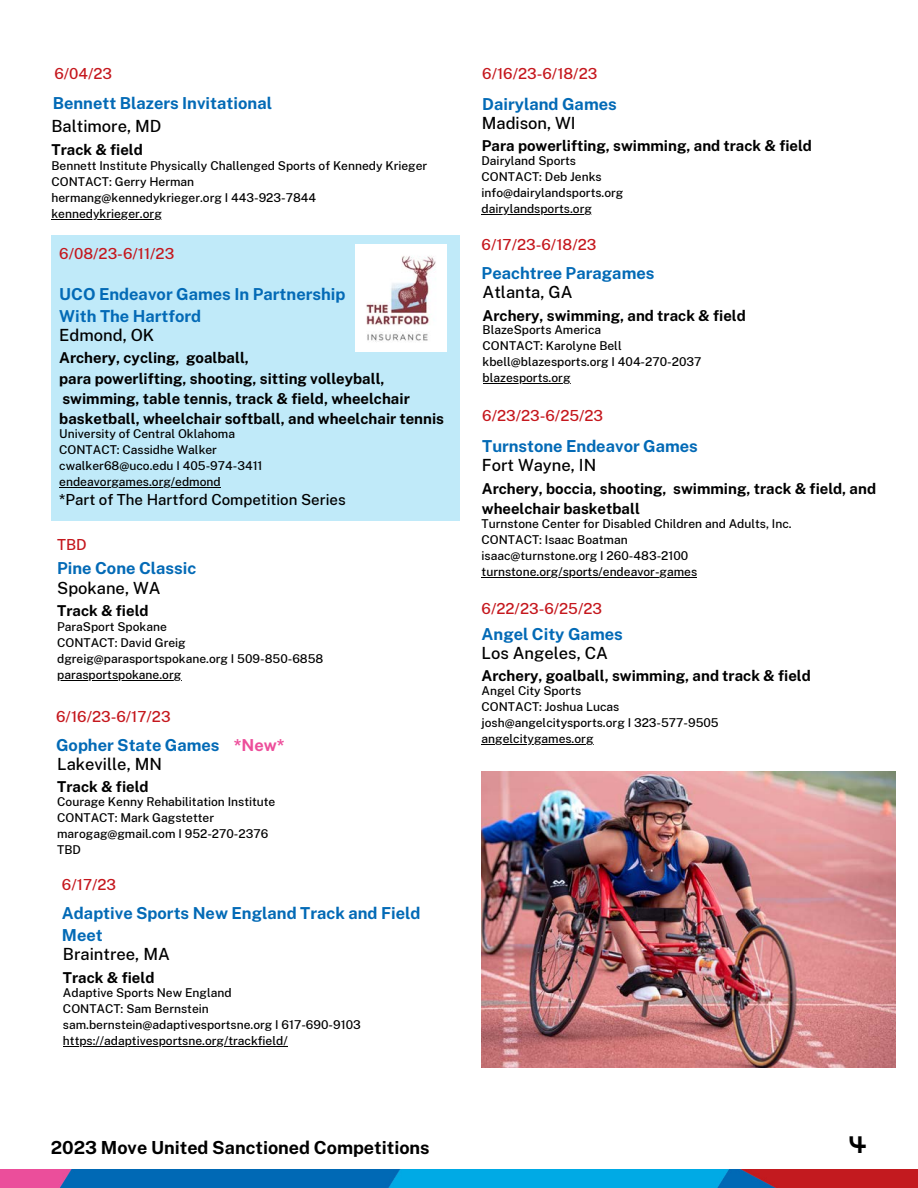
<style>
.page{position:relative;width:918px;height:1188px;background:#fff}
.page>*{position:absolute;margin:0;border:0;box-sizing:border-box;transform-origin:0 0}
.t1{font:23.85px "Redefined Sans";color:#000}
.t2{font:700 18px "Public Sans";color:#000}
.t3{font:700 16.5px/22.5px "Public Sans";color:#036ab6}
.t4{font:500 16.5px "Public Sans";color:#000}
.t5{font:700 15px/20.2px "Public Sans";color:#000}
.t6{font:500 15px "Public Sans";color:#c5171d}
.t7{font:500 15px "Public Sans";color:#000}
.t8{font:500 12px/16px "Public Sans";color:#000}
.s1{color:#ed4e9b}
</style>
<div class="page">
<img style="left:482px;top:771px;width:414px;height:296px">
<div style="left:51px;top:235px;width:408px;height:286px;background:#c0eaf9"></div>
<img style="left:355px;top:245px;width:91px;height:107px">
<hr style="left:59px;top:487px;width:162px;height:1px;background:#000">
<hr style="left:482px;top:744px;width:112px;height:1px;background:#000">
<hr style="left:57px;top:680px;width:124px;height:1px;background:#000">
<hr style="left:482px;top:214px;width:110px;height:1px;background:#000">
<hr style="left:63px;top:1046px;width:225px;height:1px;background:#000">
<hr style="left:483px;top:383px;width:88px;height:1px;background:#000">
<hr style="left:482px;top:577px;width:215px;height:1px;background:#000">
<img style="left:0;top:1170px;width:918px;height:18px">
<hr style="left:51px;top:219px;width:111px;height:1px;background:#000">
<p class="t6" style="left:54px;top:64px;width:59px">6/04/23</p>
<h3 class="t3" style="left:53px;top:92px;width:221px">Bennett Blazers Invitational</h3>
<h3 class="t4" style="left:51px;top:117px;width:112px">Baltimore, MD</h3>
<p class="t5" style="left:51px;top:139px;width:93px">Track &amp; field</p>
<p class="t8" style="left:51px;top:158px;width:377px">Bennett Institute Physically Challenged Sports of Kennedy Krieger CONTACT: Gerry Herman<br>hermang@kennedykrieger.org I 443-923-7844 kennedykrieger.org</p>
<p class="t6" style="left:59px;top:245px;width:116px">6/08/23-6/11/23</p>
<h3 class="t3" style="left:59px;top:282px;width:288px">UCO Endeavor Games In Partnership<br>With The Hartford</h3>
<h3 class="t4" style="left:59px;top:325px;width:97px">Edmond, OK</h3>
<p class="t5" style="left:59px;top:348px;width:386px">Archery, cycling, goalball,<br>para powerlifting, shooting, sitting volleyball, swimming, table tennis, track &amp; field, wheelchair basketball, wheelchair softball, and wheelchair tennis</p>
<p class="t8" style="left:59px;top:425px;width:205px">University of Central Oklahoma<br>CONTACT: Cassidhe Walker cwalker68@uco.edu I 405-974-3411 endeavorgames.org/edmond</p>
<p class="t7" style="left:59px;top:490px;width:288px">*Part of The Hartford Competition Series</p>
<p class="t6" style="left:57px;top:535px;width:31px">TBD</p>
<h3 class="t3" style="left:57px;top:556px;width:141px">Pine Cone Classic</h3>
<h3 class="t4" style="left:57px;top:578px;width:105px">Spokane, WA</h3>
<p class="t5" style="left:57px;top:601px;width:93px">Track &amp; field</p>
<p class="t8" style="left:57px;top:619px;width:268px">ParaSport Spokane<br>CONTACT: David Greig dgreig@parasportspokane.org I 509-850-6858 parasportspokane.org</p>
<p class="t6" style="left:56px;top:708px;width:116px">6/16/23-6/17/23</p>
<h3 class="t4" style="left:57px;top:754px;width:106px">Lakeville, MN</h3>
<p class="t5" style="left:57px;top:777px;width:93px">Track &amp; field</p>
<p class="t8" style="left:57px;top:794px;width:220px">Courage Kenny Rehabilitation Institute<br>CONTACT: Mark Gagstetter marogag@gmail.com I 952-270-2376<br>TBD</p>
<h3 class="t3" style="left:56px;top:733px;width:230px">Gopher State Games <span class="s1">*New*</span></h3>
<p class="t6" style="left:62px;top:876px;width:56px">6/17/23</p>
<h3 class="t3" style="left:62px;top:902px;width:360px">Adaptive Sports New England Track and Field<br>Meet</h3>
<h3 class="t4" style="left:63px;top:945px;width:108px">Braintree, MA</h3>
<p class="t5" style="left:63px;top:967px;width:93px">Track &amp; field</p>
<p class="t8" style="left:63px;top:984px;width:299px">Adaptive Sports New England<br>CONTACT: Sam Bernstein sam.bernstein@adaptivesportsne.org I 617-690-9103 https://adaptivesportsne.org/trackfield/</p>
<p class="t6" style="left:482px;top:64px;width:117px">6/16/23-6/18/23</p>
<h3 class="t3" style="left:482px;top:93px;width:136px">Dairyland Games</h3>
<h3 class="t4" style="left:482px;top:113px;width:95px">Madison, WI</h3>
<p class="t5" style="left:482px;top:136px;width:332px">Para powerlifting, swimming, and track &amp; field</p>
<p class="t8" style="left:482px;top:153px;width:143px">Dairyland Sports<br>CONTACT: Deb Jenks info@dairylandsports.org dairylandsports.org</p>
<p class="t6" style="left:482px;top:236px;width:116px">6/17/23-6/18/23</p>
<h3 class="t4" style="left:483px;top:282px;width:91px">Atlanta, GA</h3>
<p class="t5" style="left:483px;top:305px;width:265px">Archery, swimming, and track &amp; field</p>
<p class="t8" style="left:483px;top:322px;width:220px">BlazeSports America<br>CONTACT: Karolyne Bell kbell@blazesports.org I 404-270-2037 blazesports.org</p>
<h3 class="t3" style="left:482px;top:262px;width:174px">Peachtree Paragames</h3>
<p class="t6" style="left:482px;top:407px;width:123px">6/23/23-6/25/23</p>
<h3 class="t3" style="left:482px;top:435px;width:217px">Turnstone Endeavor Games</h3>
<h3 class="t4" style="left:482px;top:456px;width:116px">Fort Wayne, IN</h3>
<p class="t5" style="left:482px;top:478px;width:396px">Archery, boccia, shooting, swimming, track &amp; field, and wheelchair basketball</p>
<p class="t8" style="left:482px;top:515px;width:312px">Turnstone Center for Disabled Children and Adults, Inc.<br>CONTACT: Isaac Boatman<br>isaac@turnstone.org I 260-483-2100 turnstone.org/sports/endeavor-games</p>
<p class="t6" style="left:482px;top:600px;width:122px">6/22/23-6/25/23</p>
<h3 class="t3" style="left:482px;top:622px;width:143px">Angel City Games</h3>
<h3 class="t4" style="left:482px;top:643px;width:128px">Los Angeles, CA</h3>
<p class="t5" style="left:482px;top:666px;width:331px">Archery, goalball, swimming, and track &amp; field</p>
<p class="t8" style="left:482px;top:683px;width:239px">Angel City Sports<br>CONTACT: Joshua Lucas josh@angelcitysports.org I 323-577-9505 angelcitygames.org</p>
<h2 class="t2" style="left:51px;top:1137px;width:381px">2023 Move United Sanctioned Competitions</h2>
<h1 class="t1" style="left:849px;top:1136px;width:20px">4</h1>
</div>
